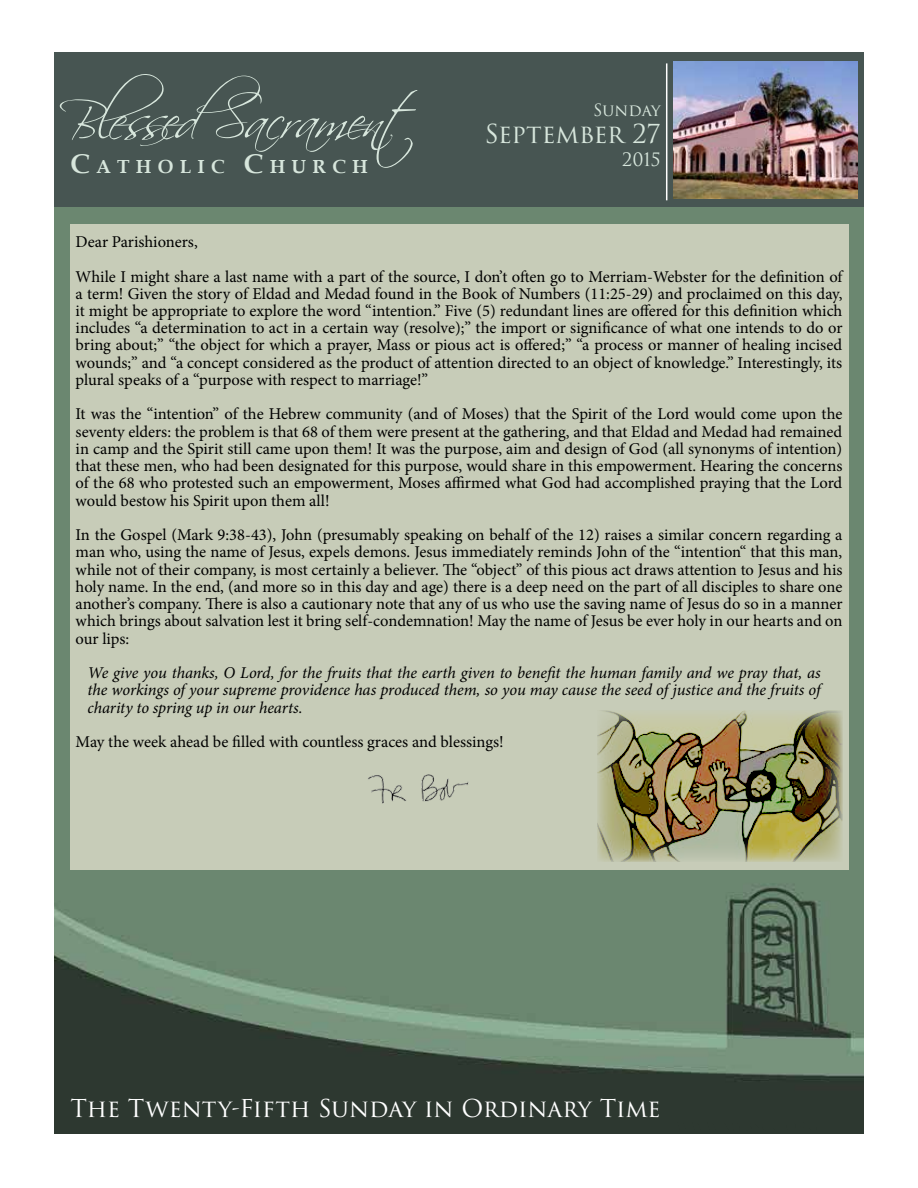
<style>
.page{position:relative;width:918px;height:1188px;background:#fff}
.page>*{position:absolute;margin:0;border:0;box-sizing:border-box;transform-origin:0 0}
.t1{font:54px "Scriptina Pro";color:#d7e6dc}
.t2{font:25.5px "Trajan Pro 3";letter-spacing:-.005em;color:#d7e6dc}
.t3{font:24px "Trajan Pro 3";color:#fff}
.t4{font:700 18.9px "Book Antiqua";letter-spacing:.33em;color:#d7e6dc}
.t5{font:18px "Trajan Pro 3";color:#d7e6dc}
.t6{font:16.5px/17.2px "Minion Pro";color:#000;text-align:justify}
.t7{font:italic 16.5px/17.2px "Minion Pro";letter-spacing:-.01em;color:#000;text-align:justify}
.t8{font:16.5px "Trajan Pro 3";color:#d7e6dc}
.s1{font-size:27px}
</style>
<div class="page">
<img style="left:54px;top:207px;width:810px;height:927px">
<div style="left:70px;top:224px;width:778px;height:646px;background:#c7ccb8"></div>
<div style="left:54px;top:52px;width:810px;height:155px;background:#475552"></div>
<img style="left:674px;top:62px;width:183px;height:137px">
<hr style="left:666px;top:63px;width:1px;height:137px;background:#fff">
<img style="left:368px;top:774px;width:101px;height:30px">
<img style="left:597px;top:710px;width:245px;height:152px">
<h1 class="t1" style="left:70px;top:88px;width:353px">BlessedSacrament</h1>
<p class="t4" style="left:70px;top:154px;width:299px"><span class="s1">C</span>ATHOLIC <span class="s1">C</span>HURCH</p>
<p class="t8" style="left:593px;top:99px;width:69px">Sunday</p>
<h2 class="t2" style="left:484px;top:117px;width:178px">September 27</h2>
<p class="t5" style="left:622px;top:147px;width:40px">2015</p>
<p class="t6" style="left:76px;top:225px;width:770px;line-height:34.5px">Dear Parishioners,<br>While I might share a last name with a part of the source, I don’t often go to Merriam-Webster for the definition of</p>
<p class="t6" style="left:76px;top:285px;width:768px">a term! Given the story of Eldad and Medad found in the Book of Numbers (11:25-29) and proclaimed on this day, it might be appropriate to explore the word “intention.” Five (5) redundant lines are offered for this definition which includes “a determination to act in a certain way (resolve);” the import or significance of what one intends to do or bring about;” “the object for which a prayer, Mass or pious act is offered;” “a process or manner of healing incised wounds;” and “a concept considered as the product of attention directed to an object of knowledge.” Interestingly, its plural speaks of a “purpose with respect to marriage!”</p>
<p class="t6" style="left:76px;top:406px;width:768px">It was the “intention” of the Hebrew community (and of Moses) that the Spirit of the Lord would come upon the seventy elders: the problem is that 68 of them were present at the gathering, and that Eldad and Medad had remained in camp and the Spirit still came upon them! It was the purpose, aim and design of God (all synonyms of intention) that these men, who had been designated for this purpose, would share in this empowerment. Hearing the concerns of the 68 who protested such an empowerment, Moses affirmed what God had accomplished praying that the Lord would bestow his Spirit upon them all!</p>
<p class="t6" style="left:76px;top:526px;width:768px">In the Gospel (Mark 9:38-43), John (presumably speaking on behalf of the 12) raises a similar concern regarding a man who, using the name of Jesus, expels demons. Jesus immediately reminds John of the “intention“ that this man, while not of their company, is most certainly a believer. The “object” of this pious act draws attention to Jesus and his holy name. In the end, (and more so in this day and age) there is a deep need on the part of all disciples to share one another’s company. There is also a cautionary note that any of us who use the saving name of Jesus do so in a manner which brings about salvation lest it bring self-condemnation! May the name of Jesus be ever holy in our hearts and on our lips:</p>
<p class="t7" style="left:88px;top:664px;width:735px">We give you thanks, O Lord, for the fruits that the earth given to benefit the human family and we pray that, as the workings of your supreme providence has produced them, so you may cause the seed of justice and the fruits of charity to spring up in our hearts.</p>
<p class="t6" style="left:76px;top:733px;width:430px">May the week ahead be filled with countless graces and blessings!</p>
<h3 class="t3" style="left:70px;top:1092px;width:592px">The Twenty-Fifth Sunday in Ordinary Time</h3>
</div>
